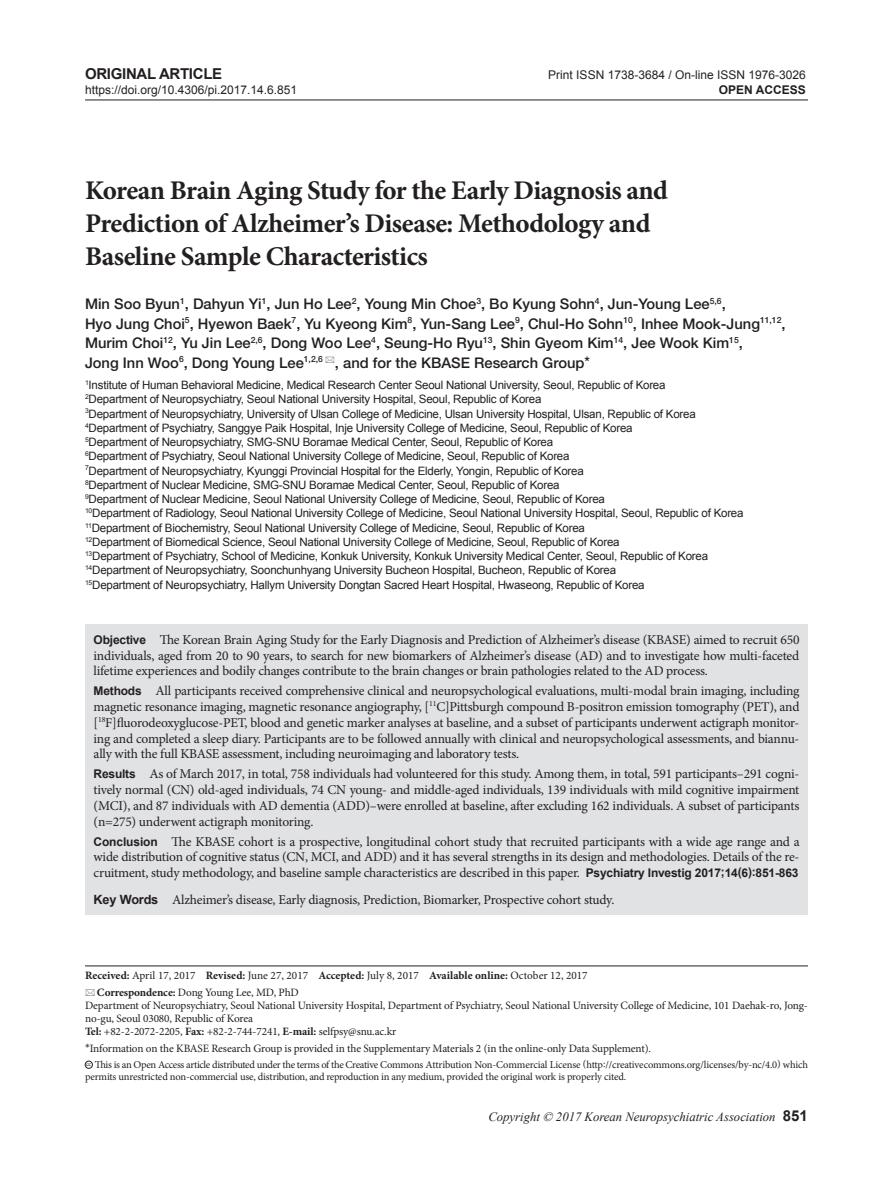
<style>
.page{position:relative;width:893px;height:1191px;background:#fff}
.page>*{position:absolute;margin:0;border:0;box-sizing:border-box;transform-origin:0 0}
.논문제목{font:700 27px/33px "Minion Pro";letter-spacing:-.02em;color:#231f20}
.t1{font:700 15px "Arial";letter-spacing:-.02em;color:#231f20}
.이름{font:500 14.7px/19.5px "Helvetica Neue LT Std";color:#231f20}
.초록{font:13.5px/15.8px "Minion Pro";letter-spacing:-.015em;color:#231f20;text-align:justify}
.t2{font:italic 12.75px "Times New Roman";color:#231f20}
.t3{font:12px "Arial";color:#231f20}
.t4{font:700 12px "Arial";color:#231f20}
.소속{font:11.55px "Arial";letter-spacing:-.02em;color:#231f20}
.교신저자{font:11.25px/12.8px "Minion Pro";letter-spacing:-.01em;color:#231f20}
.날짜{font:11.25px "Minion Pro";color:#231f20}
.날짜-2{font:10.5px/12px "Minion Pro";letter-spacing:-.02em;color:#231f20}
.t5{font:6.6px "Minion Pro";color:#231f20}
.s1{font-family:"Arial";font-weight:700;font-size:12px}
.s2{font-family:"Arial";font-weight:700;font-size:12.75px;color:#e1e2e4}
.s3{font-family:"Arial";font-weight:700;font-size:12.75px}
.s4{font-weight:700}
.s5{font-family:"Century Gothic"}
.s6{font-family:"Arial";font-weight:700;font-style:normal;font-size:15px}
</style>
<div class="page">
<hr style="left:85px;top:100px;width:723px;height:1px;background:#231f20">
<div style="left:85px;top:624px;width:723px;height:290px;background:#e1e2e4"></div>
<hr style="left:85px;top:965px;width:723px;height:1px;background:#231f20">
<div style="left:85px;top:1061px;width:8px;height:7px;border:1px solid #231f20;border-radius:50%"></div>
<p class="t1" style="left:85px;top:64px;width:139px">ORIGINAL ARTICLE</p>
<p class="t3" style="left:85px;top:82px;width:214px">https://doi.org/10.4306/pi.2017.14.6.851</p>
<p class="t3" style="left:548px;top:67px;width:259px">Print ISSN 1738-3684 / On-line ISSN 1976-3026</p>
<p class="t4" style="left:719px;top:82px;width:88px">OPEN ACCESS</p>
<p class="논문제목" style="left:85px;top:175px;width:584px">Korean Brain Aging Study for the Early Diagnosis and<br>Prediction of Alzheimer’s Disease: Methodology and<br>Baseline Sample Characteristics</p>
<p class="이름" style="left:85px;top:294px;width:702px">Min Soo Byun<sup>1</sup>, Dahyun Yi<sup>1</sup>, Jun Ho Lee<sup>2</sup>, Young Min Choe<sup>3</sup>, Bo Kyung Sohn<sup>4</sup>, Jun-Young Lee<sup>5,6</sup>,<br>Hyo Jung Choi<sup>5</sup>, Hyewon Baek<sup>7</sup>, Yu Kyeong Kim<sup>8</sup>, Yun-Sang Lee<sup>9</sup>, Chul-Ho Sohn<sup>10</sup>, Inhee Mook-Jung<sup>11,12</sup>, Murim Choi<sup>12</sup>, Yu Jin Lee<sup>2,6</sup>, Dong Woo Lee<sup>4</sup>, Seung-Ho Ryu<sup>13</sup>, Shin Gyeom Kim<sup>14</sup>, Jee Wook Kim<sup>15</sup>,<br>Jong Inn Woo<sup>6</sup>, Dong Young Lee<sup>1,2,6</sup> , and for the KBASE Research Group*</p>
<p class="소속" style="left:85px;top:377px;width:582px"><sup>1</sup>Institute of Human Behavioral Medicine, Medical Research Center Seoul National University, Seoul, Republic of Korea</p>
<p class="소속" style="left:85px;top:392px;width:458px"><sup>2</sup>Department of Neuropsychiatry, Seoul National University Hospital, Seoul, Republic of Korea</p>
<p class="소속" style="left:85px;top:406px;width:612px"><sup>3</sup>Department of Neuropsychiatry, University of Ulsan College of Medicine, Ulsan University Hospital, Ulsan, Republic of Korea</p>
<p class="소속" style="left:85px;top:420px;width:549px"><sup>4</sup>Department of Psychiatry, Sanggye Paik Hospital, Inje University College of Medicine, Seoul, Republic of Korea</p>
<p class="소속" style="left:85px;top:434px;width:470px"><sup>5</sup>Department of Neuropsychiatry, SMG-SNU Boramae Medical Center, Seoul, Republic of Korea</p>
<p class="소속" style="left:85px;top:449px;width:486px"><sup>6</sup>Department of Psychiatry, Seoul National University College of Medicine, Seoul, Republic of Korea</p>
<p class="소속" style="left:85px;top:463px;width:500px"><sup>7</sup>Department of Neuropsychiatry, Kyunggi Provincial Hospital for the Elderly, Yongin, Republic of Korea</p>
<p class="소속" style="left:85px;top:477px;width:476px"><sup>8</sup>Department of Nuclear Medicine, SMG-SNU Boramae Medical Center, Seoul, Republic of Korea</p>
<p class="소속" style="left:85px;top:491px;width:521px"><sup>9</sup>Department of Nuclear Medicine, Seoul National University College of Medicine, Seoul, Republic of Korea</p>
<p class="소속" style="left:85px;top:506px;width:660px"><sup>10</sup>Department of Radiology, Seoul National University College of Medicine, Seoul National University Hospital, Seoul, Republic of Korea</p>
<p class="소속" style="left:85px;top:520px;width:501px"><sup>11</sup>Department of Biochemistry, Seoul National University College of Medicine, Seoul, Republic of Korea</p>
<p class="소속" style="left:85px;top:534px;width:536px"><sup>12</sup>Department of Biomedical Science, Seoul National University College of Medicine, Seoul, Republic of Korea</p>
<p class="소속" style="left:85px;top:548px;width:625px"><sup>13</sup>Department of Psychiatry, School of Medicine, Konkuk University, Konkuk University Medical Center, Seoul, Republic of Korea</p>
<p class="소속" style="left:85px;top:563px;width:533px"><sup>14</sup>Department of Neuropsychiatry, Soonchunhyang University Bucheon Hospital, Bucheon, Republic of Korea</p>
<p class="소속" style="left:85px;top:577px;width:561px"><sup>15</sup>Department of Neuropsychiatry, Hallym University Dongtan Sacred Heart Hospital, Hwaseong, Republic of Korea</p>
<p class="초록" style="left:94px;top:632px;width:707px"><span class="s1">Objective</span><span class="s2">aa</span>The Korean Brain Aging Study for the Early Diagnosis and Prediction of Alzheimer’s disease (KBASE) aimed to recruit 650 individuals, aged from 20 to 90 years, to search for new biomarkers of Alzheimer’s disease (AD) and to investigate how multi-faceted lifetime experiences and bodily changes contribute to the brain changes or brain pathologies related to the AD process.</p>
<p class="초록" style="left:94px;top:683px;width:707px"><span class="s1">Methods</span><span class="s2">aa</span>All participants received comprehensive clinical and neuropsychological evaluations, multi-modal brain imaging, including magnetic resonance imaging, magnetic resonance angiography, [<sup>11</sup>C]Pittsburgh compound B-positron emission tomography (PET), and [<sup>18</sup>F]fluorodeoxyglucose-PET, blood and genetic marker analyses at baseline, and a subset of participants underwent actigraph monitor&shy;ing and completed a sleep diary. Participants are to be followed annually with clinical and neuropsychological assessments, and biannu&shy;ally with the full KBASE assessment, including neuroimaging and laboratory tests.</p>
<p class="초록" style="left:94px;top:766px;width:707px"><span class="s1">Results</span><span class="s2">aa</span>As of March 2017, in total, 758 individuals had volunteered for this study. Among them, in total, 591 participants–291 cogni&shy;tively normal (CN) old-aged individuals, 74 CN young- and middle-aged individuals, 139 individuals with mild cognitive impairment (MCI), and 87 individuals with AD dementia (ADD)–were enrolled at baseline, after excluding 162 individuals. A subset of participants (n=275) underwent actigraph monitoring.</p>
<p class="초록" style="left:94px;top:833px;width:708px"><span class="s1">Conclusion</span><span class="s2">aa</span>The KBASE cohort is a prospective, longitudinal cohort study that recruited participants with a wide age range and a wide distribution of cognitive status (CN, MCI, and ADD) and it has several strengths in its design and methodologies. Details of the re&shy;cruitment, study methodology, and baseline sample characteristics are described in this paper. <span class="s1">Psychiatry Investig 2017;14(6):851-863</span></p>
<p class="초록" style="left:94px;top:891px;width:522px"><span class="s3">Key Words</span><span class="s2">aa</span>Alzheimer’s disease, Early diagnosis, Prediction, Biomarker, Prospective cohort study.</p>
<p class="날짜" style="left:85px;top:968px;width:504px"><span class="s4">Received:</span> April 17, 2017 <span class="s4">Revised:</span> June 27, 2017 <span class="s4">Accepted:</span> July 8, 2017 <span class="s4">Available online:</span> October 12, 2017</p>
<p class="교신저자" style="left:97px;top:986px;width:203px"><span class="s4">Correspondence:</span> Dong Young Lee, MD, PhD</p>
<p class="교신저자" style="left:85px;top:999px;width:724px">Department of Neuropsychiatry, Seoul National University Hospital, Department of Psychiatry, Seoul National University College of Medicine, 101 Daehak-ro, Jong&shy;no-gu, Seoul 03080, Republic of Korea</p>
<p class="교신저자" style="left:85px;top:1024px;width:313px"><span class="s4">Tel:</span> +82-2-2072-2205, <span class="s4">Fax:</span> +82-2-744-7241, <span class="s4">E-mail:</span> selfpsy@snu.ac.kr</p>
<p class="교신저자" style="left:85px;top:1041px;width:567px"><span class="s5">*</span>Information on the KBASE Research Group is provided in the Supplementary Materials 2 (in the online-only Data Supplement).</p>
<p class="t5" style="left:86px;top:1060px;width:7px">cc</p>
<p class="날짜-2" style="left:85px;top:1058px;width:724px;text-indent:10px">This is an Open Access article distributed under the terms of the Creative Commons Attribution Non-Commercial License (http://creativecommons.org/licenses/by-nc/4.0) which permits unrestricted non-commercial use, distribution, and reproduction in any medium, provided the original work is properly cited.</p>
<p class="t2" style="left:488px;top:1107px;width:321px">Copyright © 2017 Korean Neuropsychiatric Association <span class="s6">851</span></p>
</div>
